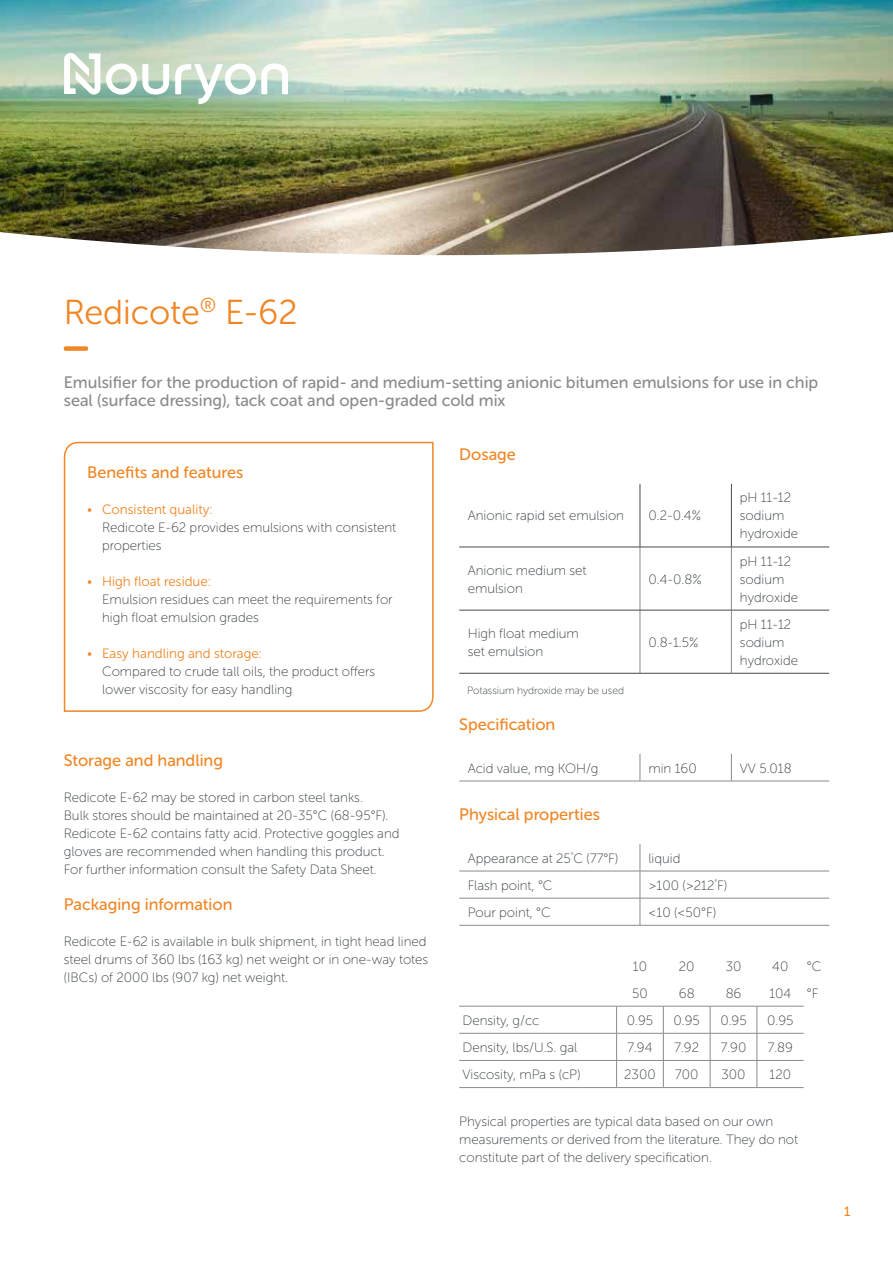
<style>
.page{position:relative;width:893px;height:1263px;background:#fff}
.page>*{position:absolute;margin:0;border:0;box-sizing:border-box;transform-origin:0 0}
.t1{font:34.5px "Museo Sans Rounded 300";color:#f18625}
.t2{font:16.5px/18px "Museo Sans Rounded 500";color:#898c8a}
.t3{font:16.5px "Museo Sans Rounded 500";color:#f18625}
.t4{font:13.5px/18px "Museo Sans Rounded 100";color:#384044}
.t5{font:13.5px "Museo Sans Rounded 300";color:#f18625}
.t6{font:13.5px "Museo Sans Rounded 500";color:#f18625}
.t7{font:10.5px "Museo Sans Rounded 100";color:#384044}
.s1{font-family:"Museo Sans Rounded 100"}
</style>
<div class="page">
<div style="left:64px;top:346px;width:24px;height:5px;background:#f18625;border-radius:2px"></div>
<img style="left:0;top:0;width:893px;height:255px">
<svg style="left:64px;top:51px;width:224px;height:53px"></svg>
<svg style="left:63px;top:441px;width:371px;height:271px"></svg>
<hr style="left:640px;top:547px;width:1px;height:63px;background:#898c8a">
<hr style="left:731px;top:547px;width:1px;height:63px;background:#898c8a">
<hr style="left:640px;top:610px;width:1px;height:63px;background:#898c8a">
<hr style="left:731px;top:610px;width:1px;height:63px;background:#898c8a">
<hr style="left:459px;top:673px;width:181px;height:1px;background:#4a4a49">
<hr style="left:640px;top:673px;width:91px;height:1px;background:#4a4a49">
<hr style="left:731px;top:673px;width:98px;height:1px;background:#4a4a49">
<hr style="left:640px;top:484px;width:1px;height:63px;background:#4a4a49">
<hr style="left:731px;top:484px;width:1px;height:63px;background:#4a4a49">
<hr style="left:459px;top:547px;width:181px;height:1px;background:#4a4a49">
<hr style="left:640px;top:547px;width:91px;height:1px;background:#4a4a49">
<hr style="left:731px;top:547px;width:98px;height:1px;background:#4a4a49">
<hr style="left:459px;top:610px;width:181px;height:1px;background:#4a4a49">
<hr style="left:640px;top:610px;width:91px;height:1px;background:#4a4a49">
<hr style="left:731px;top:610px;width:98px;height:1px;background:#4a4a49">
<svg style="left:640px;top:754px;width:1px;height:27px"></svg>
<svg style="left:731px;top:754px;width:1px;height:27px"></svg>
<hr style="left:459px;top:781px;width:181px;height:1px;background:#898c8a">
<hr style="left:640px;top:781px;width:91px;height:1px;background:#898c8a">
<hr style="left:731px;top:781px;width:98px;height:1px;background:#898c8a">
<hr style="left:459px;top:871px;width:181px;height:1px;background:#898c8a">
<hr style="left:640px;top:871px;width:189px;height:1px;background:#898c8a">
<hr style="left:459px;top:898px;width:181px;height:1px;background:#898c8a">
<hr style="left:640px;top:898px;width:189px;height:1px;background:#898c8a">
<svg style="left:640px;top:844px;width:1px;height:81px"></svg>
<hr style="left:459px;top:925px;width:181px;height:1px;background:#898c8a">
<hr style="left:640px;top:925px;width:189px;height:1px;background:#898c8a">
<hr style="left:459px;top:1006px;width:158px;height:1px;background:#898c8a">
<hr style="left:617px;top:1006px;width:46px;height:1px;background:#898c8a">
<hr style="left:663px;top:1006px;width:47px;height:1px;background:#898c8a">
<hr style="left:710px;top:1006px;width:47px;height:1px;background:#898c8a">
<hr style="left:757px;top:1006px;width:47px;height:1px;background:#898c8a">
<hr style="left:459px;top:1033px;width:158px;height:1px;background:#898c8a">
<hr style="left:617px;top:1033px;width:46px;height:1px;background:#898c8a">
<hr style="left:663px;top:1033px;width:47px;height:1px;background:#898c8a">
<hr style="left:710px;top:1033px;width:47px;height:1px;background:#898c8a">
<hr style="left:757px;top:1033px;width:47px;height:1px;background:#898c8a">
<hr style="left:459px;top:1060px;width:158px;height:1px;background:#898c8a">
<hr style="left:617px;top:1060px;width:46px;height:1px;background:#898c8a">
<svg style="left:616px;top:1006px;width:1px;height:81px"></svg>
<hr style="left:663px;top:1060px;width:47px;height:1px;background:#898c8a">
<svg style="left:663px;top:1006px;width:1px;height:81px"></svg>
<hr style="left:710px;top:1060px;width:47px;height:1px;background:#898c8a">
<svg style="left:710px;top:1006px;width:1px;height:81px"></svg>
<hr style="left:757px;top:1060px;width:47px;height:1px;background:#898c8a">
<svg style="left:757px;top:1006px;width:1px;height:81px"></svg>
<hr style="left:459px;top:1087px;width:158px;height:1px;background:#898c8a">
<hr style="left:617px;top:1087px;width:46px;height:1px;background:#898c8a">
<hr style="left:663px;top:1087px;width:47px;height:1px;background:#898c8a">
<hr style="left:710px;top:1087px;width:47px;height:1px;background:#898c8a">
<hr style="left:757px;top:1087px;width:47px;height:1px;background:#898c8a">
<h1 class="t1" style="left:64px;top:293px;width:235px">Redicote<sup>®</sup> E-62</h1>
<p class="t2" style="left:64px;top:373px;width:756px">Emulsifier for the production of rapid- and medium-setting anionic bitumen emulsions for use in chip seal (surface dressing), tack coat and open-graded cold mix</p>
<p class="t3" style="left:459px;top:445px;width:58px">Dosage</p>
<p class="t3" style="left:87px;top:463px;width:158px">Benefits and features</p>
<p class="t5" style="left:87px;top:502px;width:127px"><span class="s1">•</span> Consistent quality:</p>
<p class="t4" style="left:102px;top:518px;width:296px">Redicote E-62 provides emulsions with consistent properties</p>
<p class="t5" style="left:87px;top:574px;width:125px"><span class="s1">•</span> High float residue:</p>
<p class="t4" style="left:102px;top:590px;width:292px">Emulsion residues can meet the requirements for high float emulsion grades</p>
<p class="t5" style="left:87px;top:646px;width:176px"><span class="s1">•</span> Easy handling and storage:</p>
<p class="t4" style="left:102px;top:662px;width:275px">Compared to crude tall oils, the product offers lower viscosity for easy handling</p>
<p class="t3" style="left:64px;top:751px;width:161px">Storage and handling</p>
<p class="t4" style="left:64px;top:788px;width:337px">Redicote E-62 may be stored in carbon steel tanks.<br>Bulk stores should be maintained at 20-35°C (68-95°F).<br>Redicote E-62 contains fatty acid. Protective goggles and gloves are recommended when handling this product.<br>For further information consult the Safety Data Sheet.</p>
<p class="t3" style="left:64px;top:895px;width:170px">Packaging information</p>
<p class="t4" style="left:64px;top:932px;width:366px">Redicote E-62 is available in bulk shipment, in tight head lined steel drums of 360 lbs (163 kg) net weight or in one-way totes (IBCs) of 2000 lbs (907 kg) net weight.</p>
<p class="t4" style="left:468px;top:507px;width:158px">Anionic rapid set emulsion</p>
<p class="t4" style="left:648px;top:507px;width:54px">0.2-0.4%</p>
<p class="t4" style="left:468px;top:561px;width:120px">Anionic medium set emulsion</p>
<p class="t4" style="left:648px;top:570px;width:55px">0.4-0.8%</p>
<p class="t4" style="left:468px;top:624px;width:113px">High float medium set emulsion</p>
<p class="t4" style="left:648px;top:633px;width:51px">0.8-1.5%</p>
<p class="t4" style="left:740px;top:489px;width:60px">pH 11-12 sodium hydroxide</p>
<p class="t4" style="left:740px;top:552px;width:60px">pH 11-12 sodium hydroxide</p>
<p class="t4" style="left:740px;top:615px;width:60px">pH 11-12 sodium hydroxide</p>
<p class="t7" style="left:467px;top:685px;width:158px">Potassium hydroxide may be used</p>
<p class="t3" style="left:459px;top:715px;width:98px">Specification</p>
<p class="t4" style="left:468px;top:759px;width:132px">Acid value, mg KOH/g</p>
<p class="t4" style="left:648px;top:759px;width:50px">min 160</p>
<p class="t4" style="left:740px;top:759px;width:53px">VV 5.018</p>
<p class="t3" style="left:459px;top:805px;width:142px">Physical properties</p>
<p class="t4" style="left:468px;top:849px;width:152px">Appearance at 25<sup>°</sup>C (77°F)</p>
<p class="t4" style="left:648px;top:849px;width:33px">liquid</p>
<p class="t4" style="left:468px;top:876px;width:86px">Flash point, °C</p>
<p class="t4" style="left:648px;top:876px;width:80px">&gt;100 (&gt;212<sup>°</sup>F)</p>
<p class="t4" style="left:468px;top:903px;width:84px">Pour point, °C</p>
<p class="t4" style="left:648px;top:903px;width:69px">&lt;10 (&lt;50°F)</p>
<p class="t4" style="left:633px;top:957px;width:16px">10</p>
<p class="t4" style="left:679px;top:957px;width:17px">20</p>
<p class="t4" style="left:726px;top:957px;width:17px">30</p>
<p class="t4" style="left:772px;top:957px;width:18px">40</p>
<p class="t4" style="left:807px;top:957px;width:16px">°C</p>
<p class="t4" style="left:632px;top:984px;width:17px">50</p>
<p class="t4" style="left:679px;top:984px;width:17px">68</p>
<p class="t4" style="left:726px;top:984px;width:17px">86</p>
<p class="t4" style="left:769px;top:984px;width:51px">104 °F</p>
<p class="t4" style="left:462px;top:1011px;width:78px">Density, g/cc</p>
<p class="t4" style="left:627px;top:1011px;width:28px">0.95</p>
<p class="t4" style="left:674px;top:1011px;width:28px">0.95</p>
<p class="t4" style="left:720px;top:1011px;width:28px">0.95</p>
<p class="t4" style="left:767px;top:1011px;width:28px">0.95</p>
<p class="t4" style="left:462px;top:1038px;width:116px">Density, lbs/U.S. gal</p>
<p class="t4" style="left:627px;top:1038px;width:27px">7.94</p>
<p class="t4" style="left:674px;top:1038px;width:26px">7.92</p>
<p class="t4" style="left:721px;top:1038px;width:27px">7.90</p>
<p class="t4" style="left:768px;top:1038px;width:27px">7.89</p>
<p class="t4" style="left:462px;top:1065px;width:119px">Viscosity, mPa s (cP)</p>
<p class="t4" style="left:624px;top:1065px;width:33px">2300</p>
<p class="t4" style="left:675px;top:1065px;width:25px">700</p>
<p class="t4" style="left:721px;top:1065px;width:26px">300</p>
<p class="t4" style="left:770px;top:1065px;width:23px">120</p>
<p class="t4" style="left:459px;top:1112px;width:340px">Physical properties are typical data based on our own measurements or derived from the literature. They do not constitute part of the delivery specification.</p>
<p class="t6" style="left:844px;top:1204px;width:8px">1</p>
</div>
